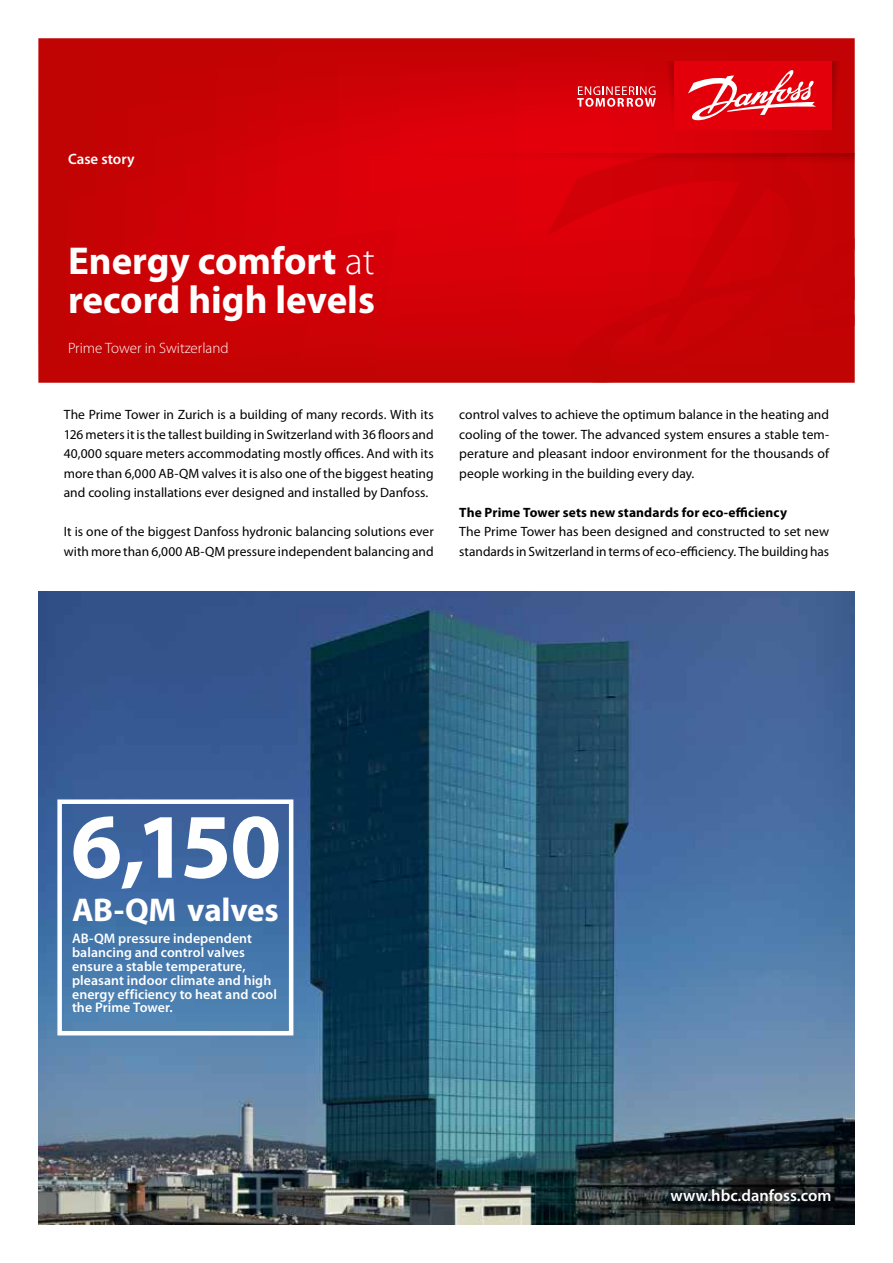
<style>
.page{position:relative;width:893px;height:1263px;background:#fff}
.page>*{position:absolute;margin:0;border:0;box-sizing:border-box;transform-origin:0 0}
.t1{font:700 93px "Myriad Pro";color:#fff}
.t2{font:700 39px/39px "Myriad Pro";color:#fff}
.t3{font:700 33px "Myriad Pro";letter-spacing:-.01em;color:#fff}
.t4{font:600 16.5px "Myriad Pro";color:#fff}
.t5{font:300 15px "Myriad Pro";color:#fff}
.t6{font:600 15px "Myriad Pro";color:#fff}
.t7{font:600 13.8px/13.8px "Myriad Pro";letter-spacing:.005em;color:#fff}
.t8{font:13.5px/19.5px "Myriad Pro";color:#000;text-align:justify}
.t9{font:700 13.5px "Myriad Pro";letter-spacing:.01em;color:#000}
.s1{font-weight:300}
</style>
<div class="page">
<img style="left:38px;top:591px;width:817px;height:634px">
<div style="left:57px;top:799px;width:236px;height:236px;border:4px solid #fff"></div>
<svg style="left:38px;top:38px;width:817px;height:345px;background:#cd0206"></svg>
<svg style="left:547px;top:166px;width:308px;height:217px;background:#cb0106"></svg>
<svg style="left:832px;top:61px;width:12px;height:69px"></svg>
<svg style="left:358px;top:153px;width:497px;height:13px;background:#d00007"></svg>
<div style="left:674px;top:61px;width:158px;height:69px;background:#e3000b"></div>
<svg style="left:577px;top:61px;width:97px;height:69px;background:#d8151d"></svg>
<svg style="left:688px;top:70px;width:128px;height:51px"></svg>
<p class="t6" style="left:68px;top:150px;width:68px">Case story</p>
<h2 class="t2" style="left:68px;top:240px;width:308px">Energy comfort <span class="s1">at </span>record high levels</h2>
<p class="t5" style="left:68px;top:339px;width:162px">Prime Tower in Switzerland</p>
<p class="t8" style="left:64px;top:405px;width:371px">The Prime Tower in Zurich is a building of many records. With its 126 meters it is the tallest building in Switzerland with 36 floors and 40,000 square meters accommodating mostly offices. And with its more than 6,000 AB-QM valves it is also one of the biggest heating and cooling installations ever designed and installed by Danfoss.</p>
<p class="t8" style="left:64px;top:522px;width:371px">It is one of the biggest Danfoss hydronic balancing solutions ever with more than 6,000 AB-QM pressure independent balancing and</p>
<p class="t8" style="left:459px;top:405px;width:371px">control valves to achieve the optimum balance in the heating and cooling of the tower. The advanced system ensures a stable tem&shy;perature and pleasant indoor environment for the thousands of people working in the building every day.</p>
<p class="t9" style="left:459px;top:504px;width:329px">The Prime Tower sets new standards for eco-efficiency</p>
<p class="t8" style="left:459px;top:522px;width:371px">The Prime Tower has been designed and constructed to set new standards in Switzerland in terms of eco-efficiency. The building has</p>
<h1 class="t1" style="left:71px;top:786px;width:212px">6,150</h1>
<h3 class="t3" style="left:72px;top:888px;width:208px">AB-QM valves</h3>
<p class="t7" style="left:72px;top:931px;width:206px">AB-QM pressure independent balancing and control valves ensure a stable temperature, pleasant indoor climate and high energy efficiency to heat and cool the Prime Tower.</p>
<p class="t4" style="left:670px;top:1185px;width:162px">www.hbc.danfoss.com</p>
</div>
